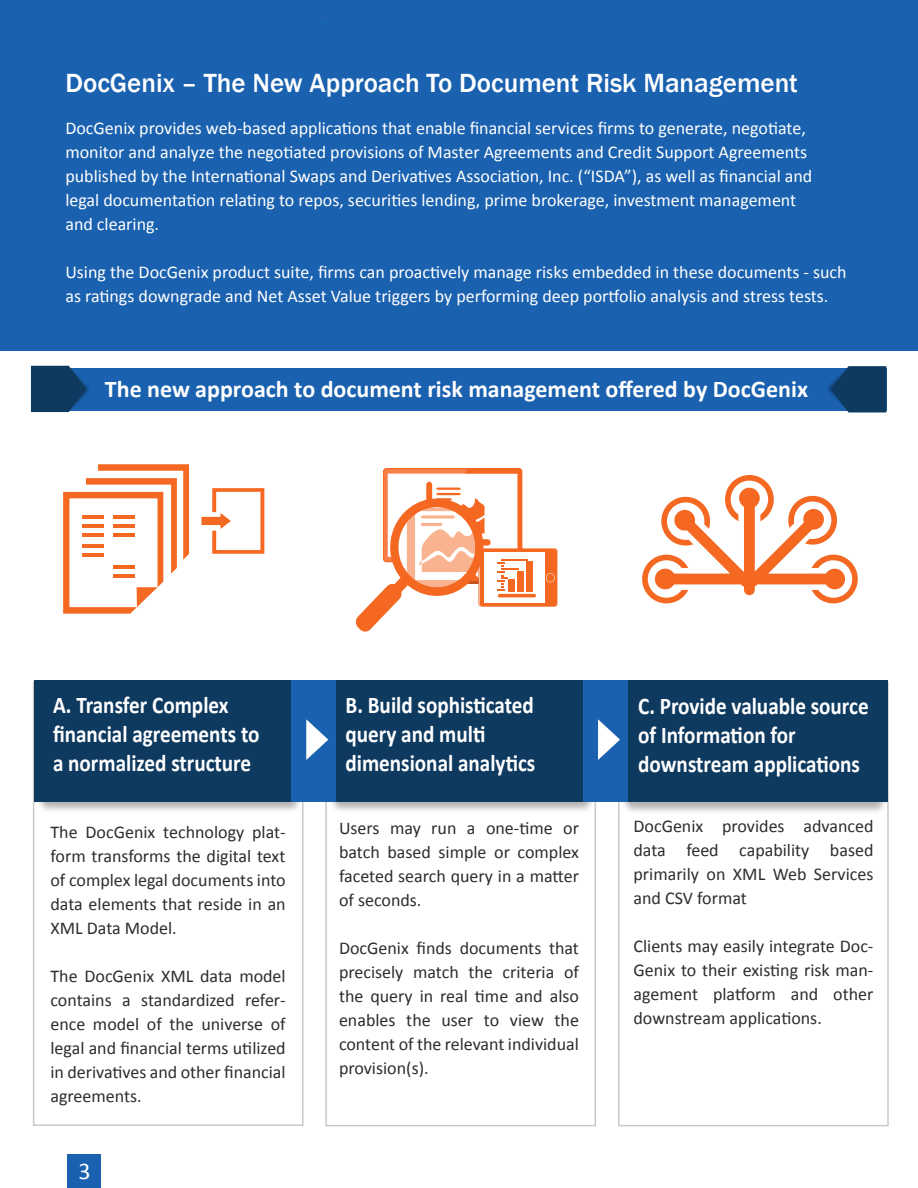
<style>
.page{position:relative;width:918px;height:1188px;background:#fff}
.page>*{position:absolute;margin:0;border:0;box-sizing:border-box;transform-origin:0 0}
.t1{font:500 27px "Franklin Gothic";color:#fff}
.t2{font:700 24px/28.8px "Calibri";color:#fff;scale:.88 1}
.t3{font:700 24px "Calibri";color:#fff}
.t4{font:24px "Calibri";color:#fff}
.t5{font:18px/24px "Calibri";color:#2d2d2d;text-align:justify}
.t6{font:18px/24px "Calibri";color:#fff}
</style>
<div class="page">
<div style="left:0;top:0;width:918px;height:351px;background:#1a61af"></div>
<div style="left:67px;top:1154px;width:34px;height:34px;background:#1a61af"></div>
<div style="left:33px;top:681px;width:271px;height:445px;background:#fff;border:2px solid #c9c9c9"></div>
<img style="left:33px;top:738px;width:243px;height:124px">
<div style="left:34px;top:680px;width:268px;height:122px;background:#0f3a60"></div>
<div style="left:325px;top:681px;width:271px;height:445px;background:#fff;border:2px solid #c9c9c9"></div>
<img style="left:276px;top:738px;width:293px;height:124px">
<div style="left:327px;top:680px;width:268px;height:122px;background:#0f3a60"></div>
<div style="left:618px;top:682px;width:271px;height:444px;background:#fff;border:2px solid #c9c9c9"></div>
<img style="left:569px;top:739px;width:320px;height:124px">
<div style="left:619px;top:680px;width:269px;height:122px;background:#0f3a60"></div>
<div style="left:33px;top:368px;width:853px;height:43px;background:#1a61af"></div>
<img style="left:30px;top:365px;width:59px;height:48px">
<svg style="left:31px;top:366px;width:55px;height:46px;background:#14426c"></svg>
<img style="left:827px;top:366px;width:60px;height:47px">
<svg style="left:831px;top:366px;width:55px;height:46px;background:#15436d"></svg>
<div style="left:292px;top:680px;width:44px;height:122px;background:#1a61af"></div>
<svg style="left:306px;top:719px;width:22px;height:41px"></svg>
<div style="left:583px;top:680px;width:45px;height:122px;background:#1a61af"></div>
<svg style="left:598px;top:719px;width:22px;height:41px"></svg>
<svg style="left:202px;top:488px;width:62px;height:66px"></svg>
<svg style="left:63px;top:464px;width:126px;height:150px"></svg>
<hr style="left:113px;top:574px;width:22px;height:4px;background:#f46822">
<hr style="left:113px;top:565px;width:22px;height:4px;background:#f46822">
<hr style="left:113px;top:533px;width:22px;height:4px;background:#f46822">
<hr style="left:113px;top:524px;width:22px;height:4px;background:#f46822">
<hr style="left:113px;top:515px;width:22px;height:4px;background:#f46822">
<hr style="left:82px;top:553px;width:22px;height:4px;background:#f46822">
<hr style="left:82px;top:544px;width:22px;height:4px;background:#f46822">
<hr style="left:82px;top:533px;width:22px;height:4px;background:#f46822">
<hr style="left:82px;top:524px;width:22px;height:4px;background:#f46822">
<hr style="left:82px;top:515px;width:22px;height:4px;background:#f46822">
<svg style="left:383px;top:468px;width:139px;height:94px"></svg>
<div style="left:388px;top:474px;width:129px;height:83px;background:#fff"></div>
<div style="left:427px;top:539px;width:64px;height:7px;background:#f46822;border-radius:3px"></div>
<div style="left:478px;top:548px;width:80px;height:59px;background:#f46822;border-radius:3px"></div>
<div style="left:484px;top:552px;width:61px;height:51px;background:#fff"></div>
<hr style="left:498px;top:594px;width:38px;height:3px;background:#f46822;border-radius:2px">
<div style="left:517px;top:571px;width:7px;height:20px;background:#f46822"></div>
<div style="left:526px;top:562px;width:7px;height:30px;background:#f46822"></div>
<hr style="left:502px;top:559px;width:26px;height:2px;background:#f46822">
<svg style="left:497px;top:563px;width:22px;height:28px"></svg>
<svg style="left:355px;top:469px;width:130px;height:163px"></svg>
<svg style="left:546px;top:549px;width:12px;height:58px"></svg>
<svg style="left:642px;top:475px;width:216px;height:128px"></svg>
<h1 class="t1" style="left:65px;top:67px;width:734px">DocGenix – The New Approach To Document Risk Management</h1>
<p class="t6" style="left:65px;top:117px;width:748px">DocGenix provides web-based applications that enable financial services firms to generate, negotiate, monitor and analyze the negotiated provisions of Master Agreements and Credit Support Agreements published by the International Swaps and Derivatives Association, Inc. (“ISDA”), as well as financial and legal documentation relating to repos, securities lending, prime brokerage, investment management and clearing.</p>
<p class="t6" style="left:65px;top:261px;width:783px">Using the DocGenix product suite, firms can proactively manage risks embedded in these documents - such as ratings downgrade and Net Asset Value triggers by performing deep portfolio analysis and stress tests.</p>
<h2 class="t3" style="left:105px;top:374px;width:705px">The new approach to document risk management offered by DocGenix</h2>
<h2 class="t2" style="left:53px;top:691px;width:236px">A. Transfer Complex financial agreements to a normalized structure</h2>
<h2 class="t2" style="left:346px;top:691px;width:217px">B. Build sophisticated query and multi dimensional analytics</h2>
<h2 class="t2" style="left:638px;top:692px;width:263px">C. Provide valuable source of Information for downstream applications</h2>
<p class="t5" style="left:50px;top:821px;width:237px">The DocGenix technology plat&shy;form transforms the digital text of complex legal documents into data elements that reside in an XML Data Model.</p>
<p class="t5" style="left:50px;top:965px;width:237px">The DocGenix XML data model contains a standardized refer&shy;ence model of the universe of legal and financial terms utilized in derivatives and other financial agreements.</p>
<h2 class="t4" style="left:78px;top:1156px;width:14px">3</h2>
<p class="t5" style="left:339px;top:816px;width:242px">Users may run a one-time or batch based simple or complex faceted search query in a matter of seconds.</p>
<p class="t5" style="left:339px;top:936px;width:242px">DocGenix finds documents that precisely match the criteria of the query in real time and also enables the user to view the content of the relevant individual provision(s).</p>
<p class="t5" style="left:634px;top:814px;width:242px">DocGenix provides advanced data feed capability based primarily on XML Web Services and CSV format</p>
<p class="t5" style="left:634px;top:934px;width:242px">Clients may easily integrate Doc-Genix to their existing risk man&shy;agement platform and other downstream applications.</p>
</div>
